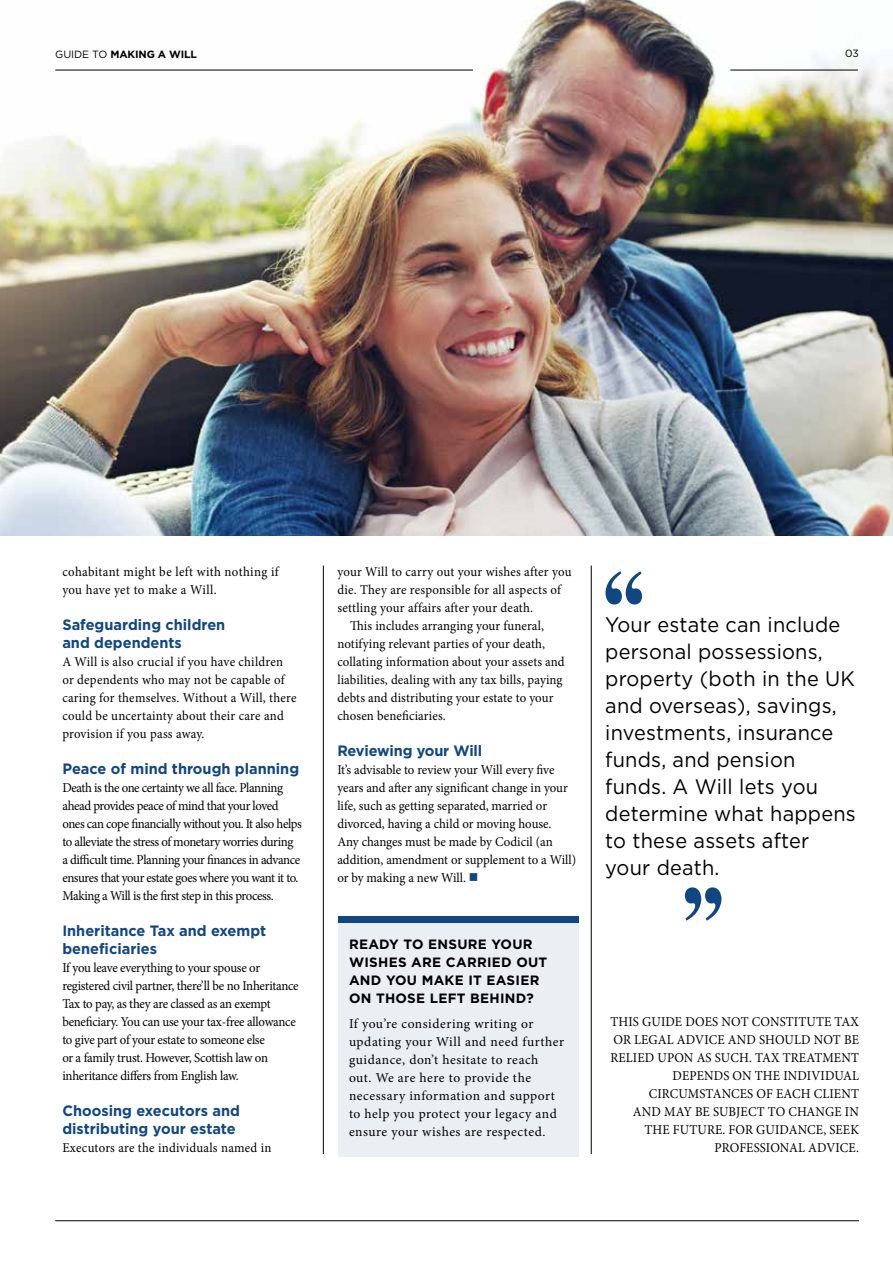
<style>
.page{position:relative;width:893px;height:1263px;background:#fff}
.page>*{position:absolute;margin:0;border:0;box-sizing:border-box;transform-origin:0 0}
.t1{font:21px/27px "Gotham HTF";letter-spacing:.01em;color:#000;scale:.95 1}
.t2{font:700 15px/18px "Gotham HTF";color:#124680}
.t3{font:13.5px/18px "Minion Pro";letter-spacing:.005em;color:#000;scale:.95 1}
.t4{font:13.5px/18px "Minion Pro";letter-spacing:-.03em;color:#000;scale:.95 1}
.t5{font:13.5px/18px "Minion Pro";letter-spacing:-.025em;color:#000;scale:.95 1}
.t6{font:13.5px/18px "Minion Pro";letter-spacing:.035em;color:#000}
.t7{font:700 13.5px/18px "Gotham HTF";letter-spacing:.02em;color:#000}
.t8{font:13.5px/18px "Minion Pro";letter-spacing:.025em;color:#000;scale:.95 1}
.t9{font:700 10.5px "Gotham HTF";letter-spacing:-.01em;color:#000}
.t10{font:10.5px "Gotham HTF";color:#000}
.s1{font-weight:400}
.s2{color:#124680}
</style>
<div class="page">
<img style="left:0;top:0;width:893px;height:536px">
<hr style="left:323px;top:566px;width:1px;height:588px;background:#000">
<hr style="left:591px;top:566px;width:1px;height:588px;background:#000">
<hr style="left:55px;top:1220px;width:804px;height:1px;background:#000">
<hr style="left:55px;top:70px;width:418px;height:1px;background:#000">
<hr style="left:730px;top:70px;width:128px;height:1px;background:#000">
<svg style="left:605px;top:571px;width:37px;height:33px"></svg>
<svg style="left:685px;top:887px;width:36px;height:34px"></svg>
<div style="left:338px;top:923px;width:240px;height:234px;background:#eaeff4"></div>
<div style="left:338px;top:916px;width:240px;height:7px;background:#124680"></div>
<p class="t9" style="left:55px;top:48px;width:143px"><span class="s1">GUIDE TO</span> MAKING A WILL</p>
<p class="t10" style="left:845px;top:48px;width:15px">03</p>
<p class="t8" style="left:62px;top:563px;width:229px">cohabitant might be left with nothing if you have yet to make a Will.</p>
<p class="t2" style="left:62px;top:615px;width:164px">Safeguarding children and dependents</p>
<p class="t3" style="left:62px;top:653px;width:248px">A Will is also crucial if you have children or dependents who may not be capable of caring for themselves. Without a Will, there could be uncertainty about their care and provision if you pass away.</p>
<p class="t2" style="left:62px;top:759px;width:238px">Peace of mind through planning</p>
<p class="t4" style="left:62px;top:779px;width:253px">Death is the one certainty we all face. Planning ahead provides peace of mind that your loved ones can cope financially without you. It also helps to alleviate the stress of monetary worries during a difficult time. Planning your finances in advance ensures that your estate goes where you want it to.<br>Making a Will is the first step in this process.</p>
<p class="t2" style="left:62px;top:921px;width:205px">Inheritance Tax and exempt beneficiaries</p>
<p class="t5" style="left:62px;top:959px;width:250px">If you leave everything to your spouse or registered civil partner, there’ll be no Inheritance Tax to pay, as they are classed as an exempt beneficiary. You can use your tax-free allowance to give part of your estate to someone else<br>or a family trust. However, Scottish law on inheritance differs from English law.</p>
<p class="t2" style="left:62px;top:1101px;width:179px">Choosing executors and distributing your estate</p>
<p class="t3" style="left:62px;top:1139px;width:222px">Executors are the individuals named in</p>
<p class="t3" style="left:337px;top:563px;width:248px">your Will to carry out your wishes after you</p>
<p class="t3" style="left:337px;top:581px;width:237px">die. They are responsible for all aspects of</p>
<p class="t3" style="left:337px;top:599px;width:208px">settling your affairs after your death.</p>
<p class="t3" style="left:350px;top:617px;width:206px">This includes arranging your funeral,</p>
<p class="t3" style="left:337px;top:635px;width:220px">notifying relevant parties of your death,</p>
<p class="t3" style="left:337px;top:653px;width:241px">collating information about your assets and</p>
<p class="t3" style="left:337px;top:671px;width:239px">liabilities, dealing with any tax bills, paying</p>
<p class="t3" style="left:337px;top:689px;width:229px">debts and distributing your estate to your</p>
<p class="t3" style="left:337px;top:707px;width:116px">chosen beneficiaries.</p>
<p class="t2" style="left:337px;top:741px;width:146px">Reviewing your Will</p>
<p class="t3" style="left:337px;top:761px;width:253px">It’s advisable to review your Will every five years and after any significant change in your life, such as getting separated, married or divorced, having a child or moving house.<br>Any changes must be made by Codicil (an addition, amendment or supplement to a Will) or by making a new Will. <span class="s2">■</span></p>
<h1 class="t1" style="left:605px;top:611px;width:265px">Your estate can include personal possessions, property (both in the UK and overseas), savings, investments, insurance funds, and pension funds. A Will lets you determine what happens to these assets after your death.</h1>
<p class="t7" style="left:349px;top:934px;width:200px">READY TO ENSURE YOUR<br>WISHES ARE CARRIED OUT<br>AND YOU MAKE IT EASIER<br>ON THOSE LEFT BEHIND?</p>
<p class="t6" style="left:349px;top:1015px;width:217px">If you’re considering writing or updating your Will and need further guidance, don’t hesitate to reach out. We are here to provide the necessary information and support to help you protect your legacy and ensure your wishes are respected.</p>
<p class="t3" style="left:610px;top:1013px;width:263px;text-align:right">THIS GUIDE DOES NOT CONSTITUTE TAX<br>OR LEGAL ADVICE AND SHOULD NOT BE<br>RELIED UPON AS SUCH. TAX TREATMENT<br>DEPENDS ON THE INDIVIDUAL<br>CIRCUMSTANCES OF EACH CLIENT<br>AND MAY BE SUBJECT TO CHANGE IN<br>THE FUTURE. FOR GUIDANCE, SEEK<br>PROFESSIONAL ADVICE.</p>
</div>
